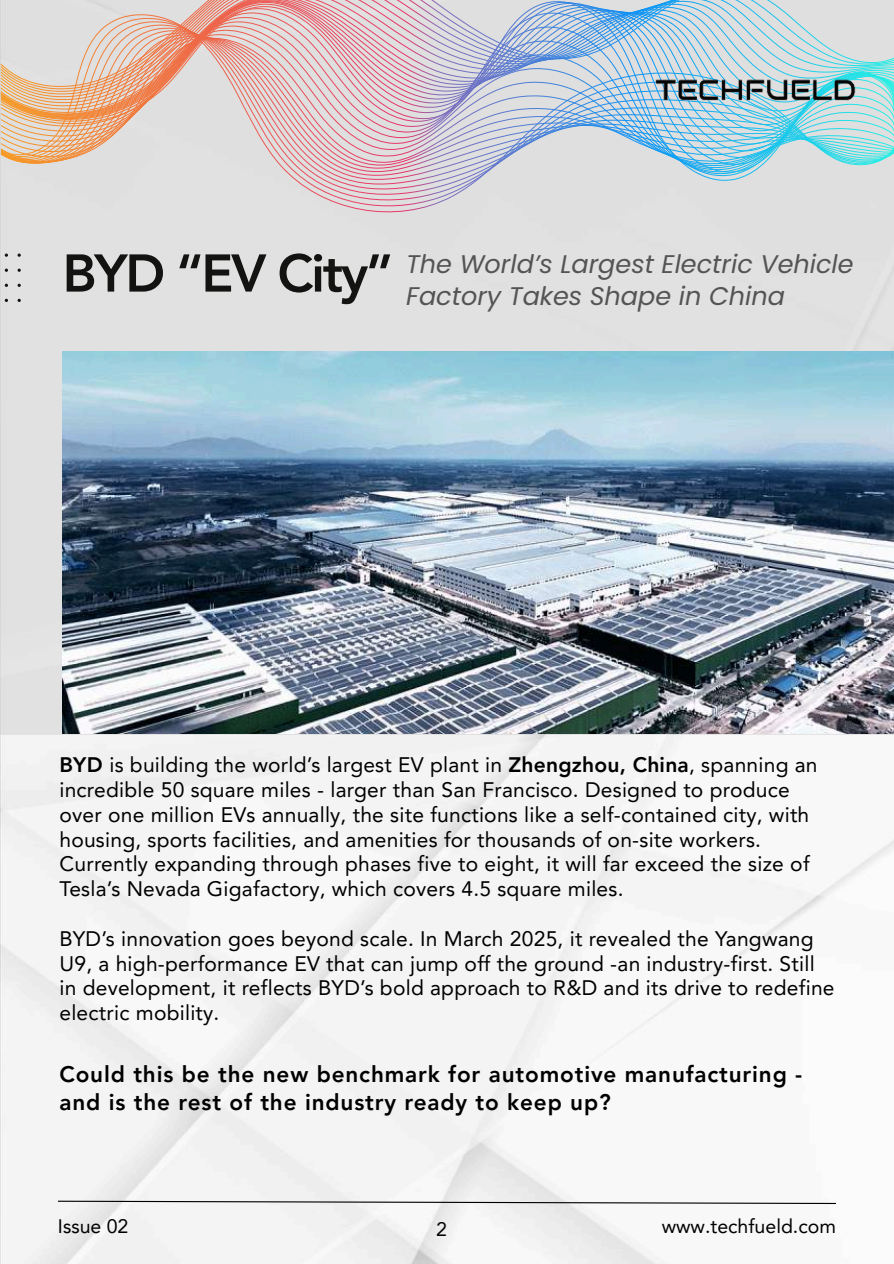
<style>
.page{position:relative;width:894px;height:1264px;background:#fff}
.page>*{position:absolute;margin:0;border:0;box-sizing:border-box;transform-origin:0 0}
.t1{font:italic 25.5px/31.5px "Poppins";color:#545454}
.t2{font:800 22.5px/28.2px "Avenir LT Pro";letter-spacing:.04em;color:#000}
.t3{font:21px/24.8px "Avenir LT Pro";letter-spacing:.01em;color:#000}
.t4{font:19.5px "Avenir LT Pro";color:#000}
.s1{font-family:"Avenir LT Pro";font-weight:800;font-style:normal;font-size:52.5px;color:#131312}
.s2{font-weight:800}
</style>
<div class="page">
<div style="left:0;top:0;width:893px;height:734px;background:#e1e1e1"></div>
<svg style="left:0;top:0;width:778px;height:6px"></svg>
<img style="left:0;top:8px;width:893px;height:205px">
<svg style="left:4px;top:268px;width:4px;height:4px"></svg>
<svg style="left:4px;top:253px;width:4px;height:4px"></svg>
<img style="left:654px;top:65px;width:211px;height:48px">
<img style="left:62px;top:351px;width:831px;height:383px">
<svg style="left:57px;top:1200px;width:779px;height:4px"></svg>
<p class="t1" style="left:406px;top:248px;width:449px;text-indent:-343px"><span class="s1">BYD “EV City”</span> The World’s Largest Electric Vehicle<br>Factory Takes Shape in China</p>
<p class="t3" style="left:59px;top:754px;width:759px"><span class="s2">BYD</span> is building the world’s largest EV plant in <span class="s2">Zhengzhou, China</span>, spanning an incredible 50 square miles - larger than San Francisco. Designed to produce over one million EVs annually, the site functions like a self-contained city, with housing, sports facilities, and amenities for thousands of on-site workers.<br>Currently expanding through phases five to eight, it will far exceed the size of Tesla’s Nevada Gigafactory, which covers 4.5 square miles.</p>
<p class="t3" style="left:59px;top:928px;width:776px">BYD’s innovation goes beyond scale. In March 2025, it revealed the Yangwang U9, a high-performance EV that can jump off the ground -an industry-first. Still in development, it reflects BYD’s bold approach to R&amp;D and its drive to redefine electric mobility.</p>
<p class="t2" style="left:59px;top:1061px;width:744px">Could this be the new benchmark for automotive manufacturing - and is the rest of the industry ready to keep up?</p>
<p class="t4" style="left:58px;top:1218px;width:72px">Issue 02</p>
<p class="t4" style="left:436px;top:1221px;width:12px">2</p>
<p class="t4" style="left:661px;top:1218px;width:176px">www.techfueld.com</p>
</div>
